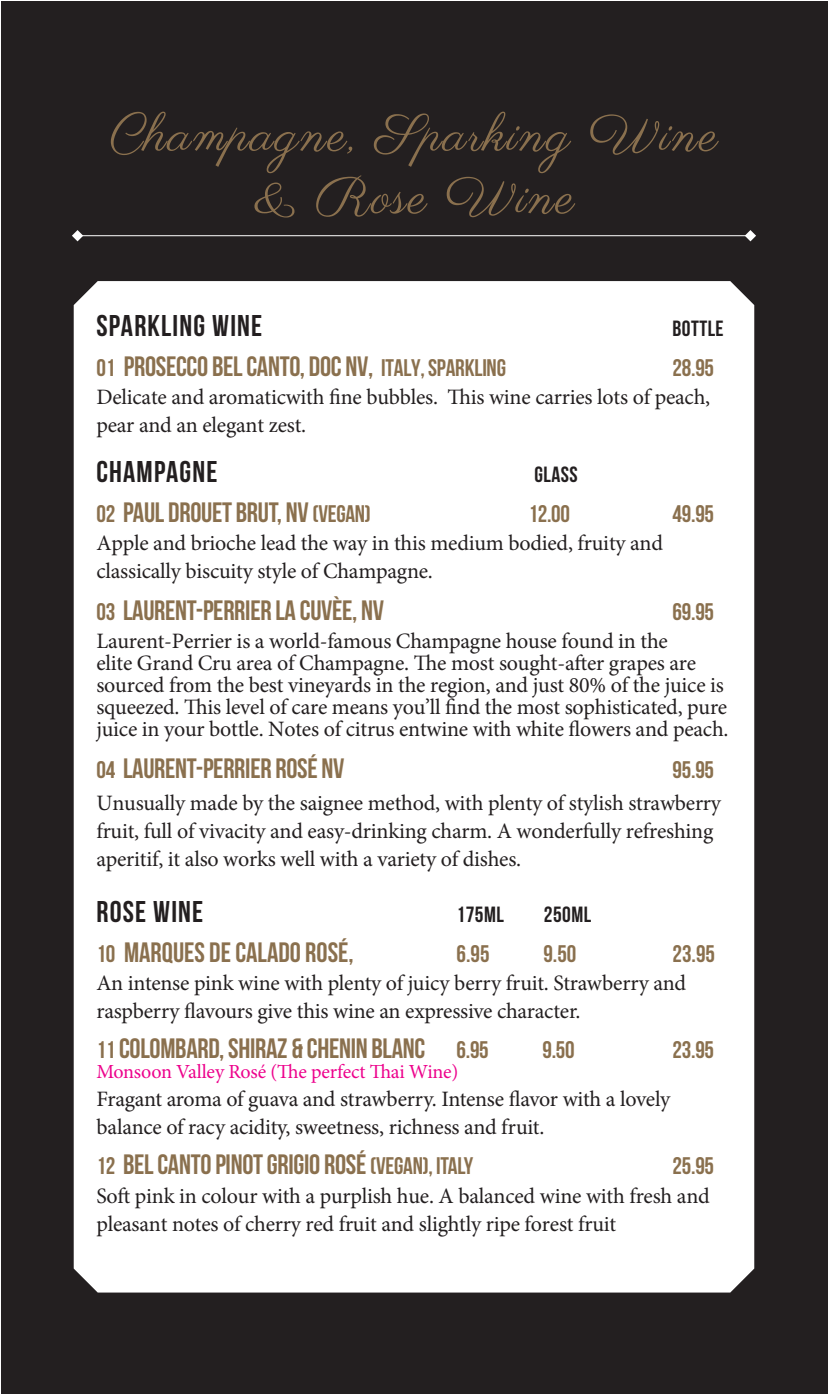
<style>
.page{position:relative;width:828px;height:1395px;background:#fff}
.page>*{position:absolute;margin:0;border:0;box-sizing:border-box;transform-origin:0 0}
.t1{font:52px/62.4px "Parisienne";letter-spacing:.03em;color:#8a704e;text-align:center}
.t2{font:30px "Bebas Neue";letter-spacing:.04em;color:#231f20}
.t3{font:28px "Bebas Neue";letter-spacing:-.01em;color:#8a704e}
.t4{font:24px "Bebas Neue";letter-spacing:-.01em;color:#8a704e}
.t5{font:22px/28px "Minion Pro";letter-spacing:-.01em;color:#231f20}
.t6{font:22px "Bebas Neue";letter-spacing:.02em;color:#231f20}
.t7{font:20px "Minion Pro";letter-spacing:-.01em;color:#ed028c}
.s1{font-size:24px}
</style>
<div class="page">
<div style="left:1px;top:1px;width:827px;height:1393px;background:#231f20"></div>
<div style="left:74px;top:281px;width:680px;height:1011px;background:#fff"></div>
<hr style="left:73px;top:235px;width:681px;height:1px;background:#fff">
<svg style="left:72px;top:230px;width:11px;height:11px"></svg>
<svg style="left:745px;top:230px;width:11px;height:11px"></svg>
<h1 class="t1" style="left:110px;top:107px;width:610px">Champagne, Sparking Wine &amp; Rose Wine</h1>
<h2 class="t2" style="left:96px;top:309px;width:167px">SPARKLING WINE</h2>
<p class="t6" style="left:672px;top:317px;width:53px">BOTTLE</p>
<p class="t3" style="left:96px;top:351px;width:411px"><span class="s1">01</span> PROSECCO BEL CANTO, DOC NV, <span class="s1">ITALY, SPARKLING</span></p>
<p class="t4" style="left:672px;top:355px;width:43px">28.95</p>
<p class="t5" style="left:96px;top:383px;width:615px">Delicate and aromaticwith fine bubbles. This wine carries lots of peach, pear and an elegant zest.</p>
<h2 class="t2" style="left:96px;top:455px;width:123px">CHAMPAGNE</h2>
<p class="t6" style="left:534px;top:463px;width:45px">GLASS</p>
<p class="t3" style="left:96px;top:497px;width:276px"><span class="s1">02</span> PAUL DROUET BRUT, NV <span class="s1">(VEGAN)</span></p>
<p class="t4" style="left:528px;top:501px;width:43px">12.00</p>
<p class="t4" style="left:672px;top:501px;width:43px">49.95</p>
<p class="t5" style="left:96px;top:529px;width:568px">Apple and brioche lead the way in this medium bodied, fruity and classically biscuity style of Champagne.</p>
<p class="t3" style="left:96px;top:595px;width:289px"><span class="s1">03</span> LAURENT-PERRIER LA CUVÈE, NV</p>
<p class="t4" style="left:672px;top:599px;width:43px">69.95</p>
<p class="t5" style="left:96px;top:630px;width:633px;line-height:22px">Laurent-Perrier is a world-famous Champagne house found in the<br>elite Grand Cru area of Champagne. The most sought-after grapes are sourced from the best vineyards in the region, and just 80% of the juice is squeezed. This level of care means you’ll find the most sophisticated, pure juice in your bottle. Notes of citrus entwine with white flowers and peach.</p>
<p class="t3" style="left:96px;top:753px;width:249px"><span class="s1">04</span> LAURENT-PERRIER ROSÉ NV</p>
<p class="t4" style="left:672px;top:757px;width:43px">95.95</p>
<p class="t5" style="left:96px;top:789px;width:626px">Unusually made by the saignee method, with plenty of stylish strawberry fruit, full of vivacity and easy-drinking charm. A wonderfully refreshing aperitif, it also works well with a variety of dishes.</p>
<h2 class="t2" style="left:96px;top:895px;width:108px">ROSE WINE</h2>
<p class="t6" style="left:456px;top:903px;width:49px">175ML</p>
<p class="t6" style="left:544px;top:903px;width:49px">250ML</p>
<p class="t3" style="left:96px;top:937px;width:259px"><span class="s1">10</span> MARQUES DE CALADO ROSÉ,</p>
<p class="t4" style="left:456px;top:941px;width:34px">6.95</p>
<p class="t4" style="left:543px;top:941px;width:34px">9.50</p>
<p class="t4" style="left:672px;top:941px;width:44px">23.95</p>
<p class="t5" style="left:96px;top:969px;width:591px">An intense pink wine with plenty of juicy berry fruit. Strawberry and raspberry flavours give this wine an expressive character.</p>
<p class="t3" style="left:96px;top:1033px;width:394px"><span class="s1">11</span> COLOMBARD, SHIRAZ &amp; CHENIN BLANC <span class="s1">6.95</span></p>
<p class="t4" style="left:542px;top:1037px;width:34px">9.50</p>
<p class="t4" style="left:672px;top:1037px;width:43px">23.95</p>
<p class="t7" style="left:96px;top:1058px;width:363px">Monsoon Valley Rosé (The perfect Thai Wine)</p>
<p class="t5" style="left:96px;top:1085px;width:575px">Fragant aroma of guava and strawberry. Intense flavor with a lovely balance of racy acidity, sweetness, richness and fruit.</p>
<p class="t3" style="left:96px;top:1149px;width:378px"><span class="s1">12</span> BEL CANTO PINOT GRIGIO ROSÉ <span class="s1">(VEGAN), ITALY</span></p>
<p class="t4" style="left:672px;top:1153px;width:43px">25.95</p>
<p class="t5" style="left:96px;top:1181px;width:615px">Soft pink in colour with a purplish hue. A balanced wine with fresh and pleasant notes of cherry red fruit and slightly ripe forest fruit</p>
</div>
